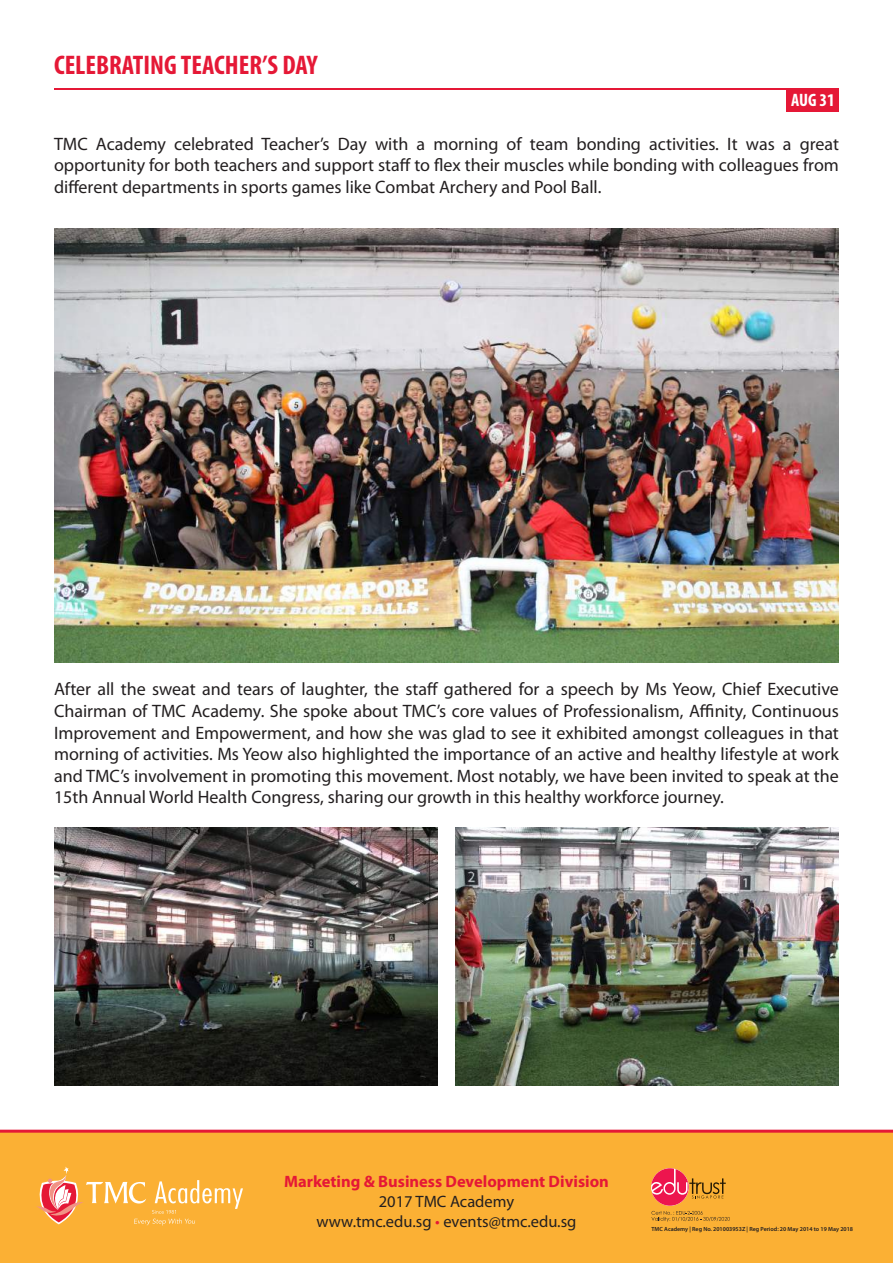
<style>
.page{position:relative;width:893px;height:1263px;background:#fff}
.page>*{position:absolute;margin:0;border:0;box-sizing:border-box;transform-origin:0 0}
.t1{font:700 condensed 27px "Myriad Pro";color:#e51836}
.t2{font:18px/21.6px "Myriad Pro";color:#231f20;text-align:justify}
.t3{font:700 condensed 18px "Myriad Pro";color:#fff}
.t4{font:16.5px/19.8px "Myriad Pro";color:#231f20;text-align:center}
.t5{font:700 16.5px "Myriad Pro";color:#e51836}
.t6{font:600 6px "Myriad Pro";color:#231f20}
.s1{color:#e51836}
</style>
<div class="page">
<div style="left:0;top:1131px;width:893px;height:132px;background:#fbb034"></div>
<svg style="left:651px;top:1168px;width:79px;height:53px"></svg>
<svg style="left:36px;top:1166px;width:207px;height:59px"></svg>
<hr style="left:0;top:1130px;width:893px;height:3px;background:#e51836">
<img style="left:54px;top:229px;width:785px;height:433px">
<img style="left:54px;top:827px;width:383px;height:258px">
<img style="left:455px;top:827px;width:384px;height:258px">
<hr style="left:54px;top:88px;width:785px;height:2px;background:#e51836">
<div style="left:786px;top:89px;width:53px;height:23px;background:#e51836"></div>
<h1 class="t1" style="left:54px;top:48px;width:265px">CELEBRATING TEACHER’S DAY</h1>
<p class="t3" style="left:791px;top:89px;width:45px">AUG 31</p>
<p class="t2" style="left:54px;top:132px;width:786px">TMC Academy celebrated Teacher’s Day with a morning of team bonding activities. It was a great opportunity for both teachers and support staff to flex their muscles while bonding with colleagues from different departments in sports games like Combat Archery and Pool Ball.</p>
<p class="t2" style="left:54px;top:678px;width:786px">After all the sweat and tears of laughter, the staff gathered for a speech by Ms Yeow, Chief Executive Chairman of TMC Academy. She spoke about TMC’s core values of Professionalism, Affinity, Continuous Improvement and Empowerment, and how she was glad to see it exhibited amongst colleagues in that morning of activities. Ms Yeow also highlighted the importance of an active and healthy lifestyle at work and TMC’s involvement in promoting this movement. Most notably, we have been invited to speak at the 15th Annual World Health Congress, sharing our growth in this healthy workforce journey.</p>
<p class="t5" style="left:284px;top:1171px;width:326px">Marketing &amp; Business Development Division</p>
<p class="t4" style="left:316px;top:1191px;width:261px">2017 TMC Academy<br>www.tmc.edu.sg <span class="s1">•</span> events@tmc.edu.sg</p>
<p class="t6" style="left:651px;top:1225px;width:203px">TMC Academy | Reg No. 201003953Z | Reg Period: 20 May 2014 to 19 May 2018</p>
</div>
